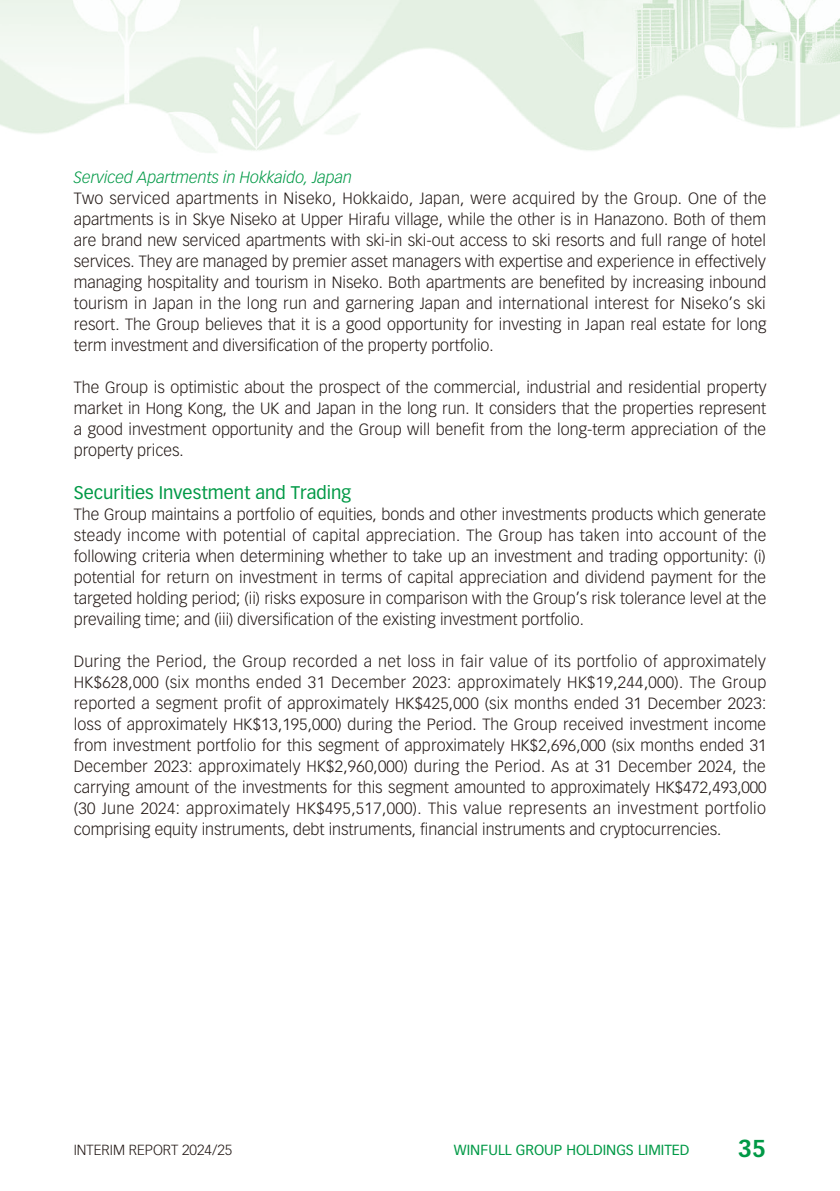
<style>
.page{position:relative;width:840px;height:1191px;background:#fff}
.page>*{position:absolute;margin:0;border:0;box-sizing:border-box;transform-origin:0 0}
.t1{font:700 24px "Vectora LT Std";color:#009946}
.t2{font:18px "Vectora LT Std";color:#009946}
.t3{font:300 16px/21px "Vectora LT Std";color:#231916;text-align:justify}
.t4{font:italic 300 16px "Vectora LT Std";color:#009946}
.t5{font:14.4px "Vectora LT Std";color:#009946}
.t6{font:300 14.4px "Vectora LT Std";color:#231916}
</style>
<div class="page">
<img style="left:0;top:0;width:839px;height:153px">
<p class="t4" style="left:74px;top:168px;width:279px">Serviced Apartments in Hokkaido, Japan</p>
<p class="t3" style="left:74px;top:188px;width:693px">Two serviced apartments in Niseko, Hokkaido, Japan, were acquired by the Group. One of the apartments is in Skye Niseko at Upper Hirafu village, while the other is in Hanazono. Both of them are brand new serviced apartments with ski-in ski-out access to ski resorts and full range of hotel services. They are managed by premier asset managers with expertise and experience in effectively managing hospitality and tourism in Niseko. Both apartments are benefited by increasing inbound tourism in Japan in the long run and garnering Japan and international interest for Niseko’s ski resort. The Group believes that it is a good opportunity for investing in Japan real estate for long term investment and diversification of the property portfolio.</p>
<p class="t3" style="left:74px;top:377px;width:693px">The Group is optimistic about the prospect of the commercial, industrial and residential property market in Hong Kong, the UK and Japan in the long run. It considers that the properties represent a good investment opportunity and the Group will benefit from the long-term appreciation of the property prices.</p>
<p class="t2" style="left:74px;top:481px;width:279px">Securities Investment and Trading</p>
<p class="t3" style="left:74px;top:503px;width:693px">The Group maintains a portfolio of equities, bonds and other investments products which generate steady income with potential of capital appreciation. The Group has taken into account of the following criteria when determining whether to take up an investment and trading opportunity: (i) potential for return on investment in terms of capital appreciation and dividend payment for the targeted holding period; (ii) risks exposure in comparison with the Group’s risk tolerance level at the prevailing time; and (iii) diversification of the existing investment portfolio.</p>
<p class="t3" style="left:74px;top:650px;width:694px">During the Period, the Group recorded a net loss in fair value of its portfolio of approximately HK$628,000 (six months ended 31 December 2023: approximately HK$19,244,000). The Group reported a segment profit of approximately HK$425,000 (six months ended 31 December 2023: loss of approximately HK$13,195,000) during the Period. The Group received investment income from investment portfolio for this segment of approximately HK$2,696,000 (six months ended 31<br>December 2023: approximately HK$2,960,000) during the Period. As at 31 December 2024, the carrying amount of the investments for this segment amounted to approximately HK$472,493,000 (30 June 2024: approximately HK$495,517,000). This value represents an investment portfolio comprising equity instruments, debt instruments, financial instruments and cryptocurrencies.</p>
<p class="t6" style="left:74px;top:1141px;width:160px">INTERIM REPORT 2024/25</p>
<p class="t5" style="left:453px;top:1141px;width:237px">WINFULL GROUP HOLDINGS LIMITED</p>
<h1 class="t1" style="left:737px;top:1134px;width:30px">35</h1>
</div>
